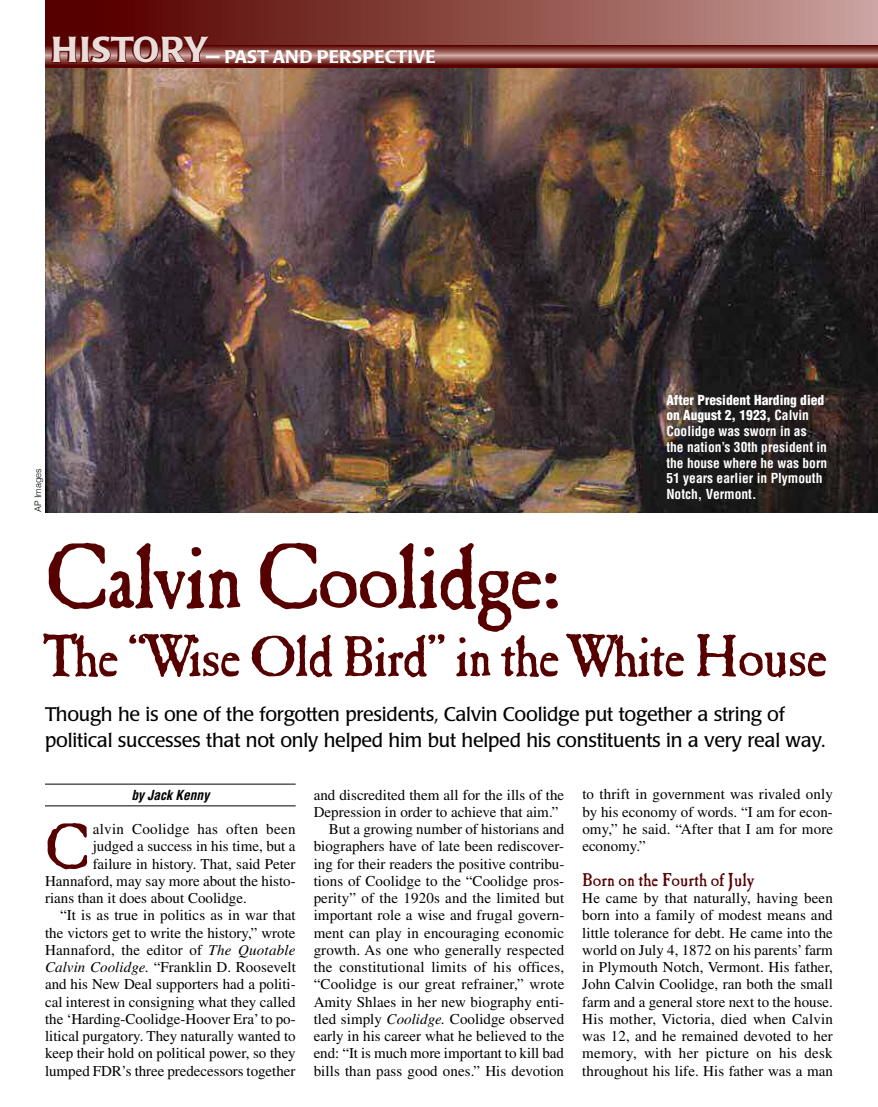
<style>
.page{position:relative;width:878px;height:1107px;background:#fff}
.page>*{position:absolute;margin:0;border:0;box-sizing:border-box;transform-origin:0 0}
.t1{font:88.35px "Caslon Antique";letter-spacing:-.025em;color:#560000}
.t2{font:61.5px "Caslon Antique";color:#560000}
.t3{font:56.1px "Caslon Antique";letter-spacing:-.025em;color:#560000}
.t4{font:19.5px/25.5px "Poppl Laudatio";letter-spacing:-.01em;color:#000}
.t5{font:500 18px "Poppl Laudatio";color:#fff;scale:1.2 1}
.t6{font:18px "Caslon Antique";color:#560000}
.t7{font:15px/17.2px "Times";color:#000;text-align:justify}
.t8{font:15px "Times";letter-spacing:.025em;color:#000}
.t9{font:700 condensed 13.5px/15.8px "Helvetica";color:#fff}
.t10{font:italic 700 condensed 13.5px "Helvetica";color:#000}
.t11{font:300 9px "Helvetica";color:#000}
.s1{font-size:35.7px;color:#e8ddd8}
.s2{font-weight:900}
.s3{font-style:italic}
</style>
<div class="page">
<img style="left:45px;top:68px;width:833px;height:444px">
<hr style="left:45px;top:784px;width:251px;height:1px;background:#000">
<hr style="left:45px;top:806px;width:251px;height:1px;background:#000">
<div style="left:45px;top:0;width:833px;height:57px;background:linear-gradient(to right,#4e0000,#c99f98)"></div>
<svg style="left:45px;top:45px;width:833px;height:23px;background:#874440"></svg>
<svg style="left:52px;top:24px;width:159px;height:39px;background:#712523"></svg>
<p class="t5" style="left:51px;top:49px;width:322px"><span class="s1">HISTORY</span>— PAST AND PERSPECTIVE</p>
<p class="t11" style="left:34px;top:512px;width:46px;rotate:-90deg">AP Images</p>
<p class="t9" style="left:666px;top:392px;width:162px"><span class="s2">After President Harding died on August 2, 1923,</span> Calvin<br>Coolidge was sworn in as the nation’s 30th president in the house where he was born<br>51 years earlier in Plymouth<br>Notch, Vermont.</p>
<h1 class="t1" style="left:45px;top:544px;width:517px">Calvin Coolidge:</h1>
<h3 class="t3" style="left:45px;top:635px;width:784px">The “Wise Old Bird” in the White House</h3>
<h3 class="t4" style="left:45px;top:704px;width:782px">Though he is one of the forgotten presidents, Calvin Coolidge put together a string of political successes that not only helped him but helped his constituents in a very real way.</h3>
<p class="t10" style="left:131px;top:787px;width:79px">by Jack Kenny</p>
<h2 class="t2" style="left:45px;top:824px;width:45px">C</h2>
<p class="t8" style="left:93px;top:824px;width:204px">alvin Coolidge has often been</p>
<p class="t7" style="left:93px;top:839px;width:204px">judged a success in his time, but a</p>
<p class="t7" style="left:93px;top:856px;width:204px">failure in history. That, said Peter</p>
<p class="t7" style="left:45px;top:874px;width:252px">Hannaford, may say more about the histo-</p>
<p class="t7" style="left:45px;top:891px;width:203px">rians than it does about Coolidge.</p>
<p class="t7" style="left:60px;top:908px;width:237px">“It is as true in politics as in war that</p>
<p class="t7" style="left:45px;top:925px;width:252px">the victors get to write the history,” wrote</p>
<p class="t7" style="left:45px;top:943px;width:252px">Hannaford, the editor of <span class="s3">The Quotable</span></p>
<p class="t7" style="left:45px;top:960px;width:252px"><span class="s3">Calvin Coolidge.</span> “Franklin D. Roosevelt</p>
<p class="t7" style="left:45px;top:977px;width:252px">and his New Deal supporters had a politi-</p>
<p class="t7" style="left:45px;top:994px;width:252px">cal interest in consigning what they called</p>
<p class="t7" style="left:45px;top:1012px;width:252px">the ‘Harding-Coolidge-Hoover Era’ to po-</p>
<p class="t7" style="left:45px;top:1029px;width:252px">litical purgatory. They naturally wanted to</p>
<p class="t7" style="left:45px;top:1046px;width:252px">keep their hold on political power, so they</p>
<p class="t7" style="left:45px;top:1063px;width:252px">lumped FDR’s three predecessors together</p>
<p class="t7" style="left:314px;top:787px;width:252px">and discredited them all for the ills of the</p>
<p class="t7" style="left:314px;top:805px;width:246px">Depression in order to achieve that aim.”</p>
<p class="t7" style="left:329px;top:822px;width:237px">But a growing number of historians and</p>
<p class="t7" style="left:314px;top:839px;width:252px">biographers have of late been rediscover-</p>
<p class="t7" style="left:314px;top:856px;width:252px">ing for their readers the positive contribu-</p>
<p class="t7" style="left:314px;top:874px;width:252px">tions of Coolidge to the “Coolidge pros-</p>
<p class="t7" style="left:314px;top:891px;width:252px">perity” of the 1920s and the limited but</p>
<p class="t7" style="left:314px;top:908px;width:252px">important role a wise and frugal govern-</p>
<p class="t7" style="left:314px;top:925px;width:252px">ment can play in encouraging economic</p>
<p class="t7" style="left:314px;top:943px;width:252px">growth. As one who generally respected</p>
<p class="t7" style="left:314px;top:960px;width:252px">the constitutional limits of his offices,</p>
<p class="t7" style="left:314px;top:977px;width:252px">“Coolidge is our great refrainer,” wrote</p>
<p class="t7" style="left:314px;top:994px;width:252px">Amity Shlaes in her new biography enti-</p>
<p class="t7" style="left:314px;top:1012px;width:252px">tled simply <span class="s3">Coolidge.</span> Coolidge observed</p>
<p class="t7" style="left:314px;top:1029px;width:252px">early in his career what he believed to the</p>
<p class="t7" style="left:314px;top:1046px;width:252px">end: “It is much more important to kill bad</p>
<p class="t7" style="left:314px;top:1063px;width:252px">bills than pass good ones.” His devotion</p>
<p class="t7" style="left:582px;top:787px;width:252px">to thrift in government was rivaled only by his economy of words. “I am for econ&shy;omy,” he said. “After that I am for more economy.”</p>
<p class="t6" style="left:582px;top:873px;width:173px">Born on the Fourth of July</p>
<p class="t7" style="left:582px;top:891px;width:252px">He came by that naturally, having been born into a family of modest means and little tolerance for debt. He came into the world on July 4, 1872 on his parents’ farm in Plymouth Notch, Vermont. His father, John Calvin Coolidge, ran both the small farm and a general store next to the house.<br>His mother, Victoria, died when Calvin was 12, and he remained devoted to her memory, with her picture on his desk throughout his life. His father was a man</p>
</div>
